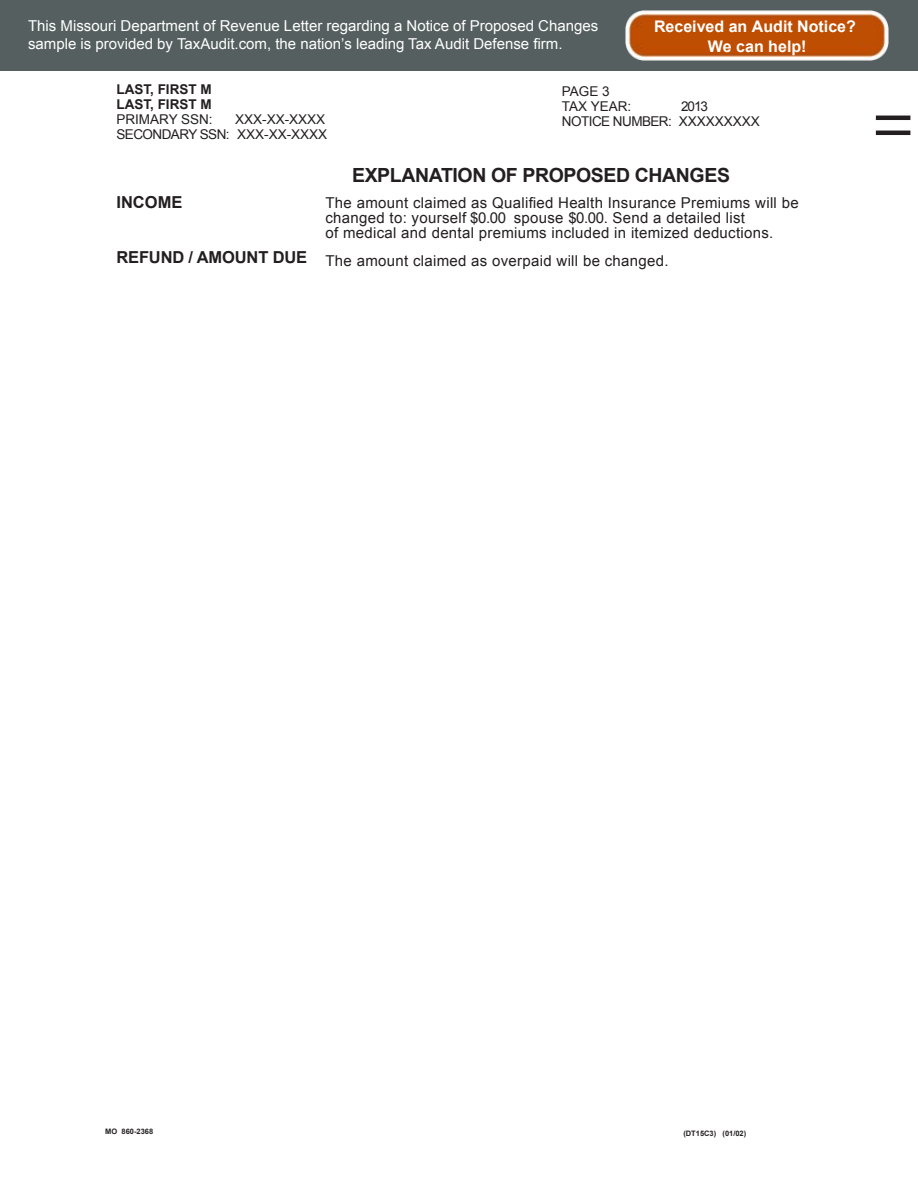
<style>
.page{position:relative;width:918px;height:1188px;background:#fff}
.page>*{position:absolute;margin:0;border:0;box-sizing:border-box;transform-origin:0 0}
.t1{font:700 19.5px "Arial";letter-spacing:-.02em;color:#231f20}
.t2{font:700 16.5px "Arial";letter-spacing:-.01em;color:#231f20}
.t3{font:700 16.05px/19.2px "Arial";color:#fff;text-align:center}
.t4{font:15px/15px "Arial";letter-spacing:.02em;color:#231f20}
.t5{font:15px/18px "Arial";color:#fff}
.t6{font:13.5px "Arial";letter-spacing:-.04em;color:#231f20}
.t7{font:13.5px "Arial";color:#231f20}
.t8{font:700 13.5px "Arial";color:#231f20}
.t9{font:700 7.5px "Arial";color:#231f20}
</style>
<div class="page">
<div style="left:0;top:0;width:918px;height:70px;background:#555f60"></div>
<img style="left:625px;top:10px;width:263px;height:51px">
<hr style="left:876px;top:116px;width:34px;height:4px;background:#231f20">
<hr style="left:876px;top:131px;width:34px;height:4px;background:#231f20">
<p class="t5" style="left:28px;top:17px;width:572px">This Missouri Department of Revenue Letter regarding a Notice of Proposed Changes sample is provided by TaxAudit.com, the nation’s leading Tax Audit Defense firm.</p>
<p class="t3" style="left:654px;top:17px;width:203px">Received an Audit Notice?<br>We can help!</p>
<p class="t8" style="left:116px;top:80px;width:97px">LAST, FIRST M</p>
<p class="t8" style="left:116px;top:95px;width:97px">LAST, FIRST M</p>
<p class="t7" style="left:116px;top:111px;width:98px">PRIMARY SSN:</p>
<p class="t7" style="left:235px;top:111px;width:92px">XXX-XX-XXXX</p>
<p class="t6" style="left:116px;top:126px;width:212px">SECONDARY SSN: XXX-XX-XXXX</p>
<p class="t7" style="left:562px;top:82px;width:49px">PAGE 3</p>
<p class="t7" style="left:562px;top:97px;width:71px">TAX YEAR:</p>
<p class="t7" style="left:681px;top:97px;width:28px">2013</p>
<p class="t6" style="left:562px;top:112px;width:199px">NOTICE NUMBER: XXXXXXXXX</p>
<p class="t1" style="left:352px;top:162px;width:379px">EXPLANATION OF PROPOSED CHANGES</p>
<p class="t2" style="left:116px;top:191px;width:67px">INCOME</p>
<p class="t2" style="left:116px;top:246px;width:192px">REFUND / AMOUNT DUE</p>
<p class="t4" style="left:326px;top:195px;width:475px">The amount claimed as Qualified Health Insurance Premiums will be changed to: yourself $0.00 spouse $0.00. Send a detailed list<br>of medical and dental premiums included in itemized deductions.</p>
<p class="t4" style="left:326px;top:254px;width:345px">The amount claimed as overpaid will be changed.</p>
<p class="t9" style="left:105px;top:1126px;width:49px">MO 860-2368</p>
<p class="t9" style="left:683px;top:1128px;width:64px">(DT15C3) (01/02)</p>
</div>
